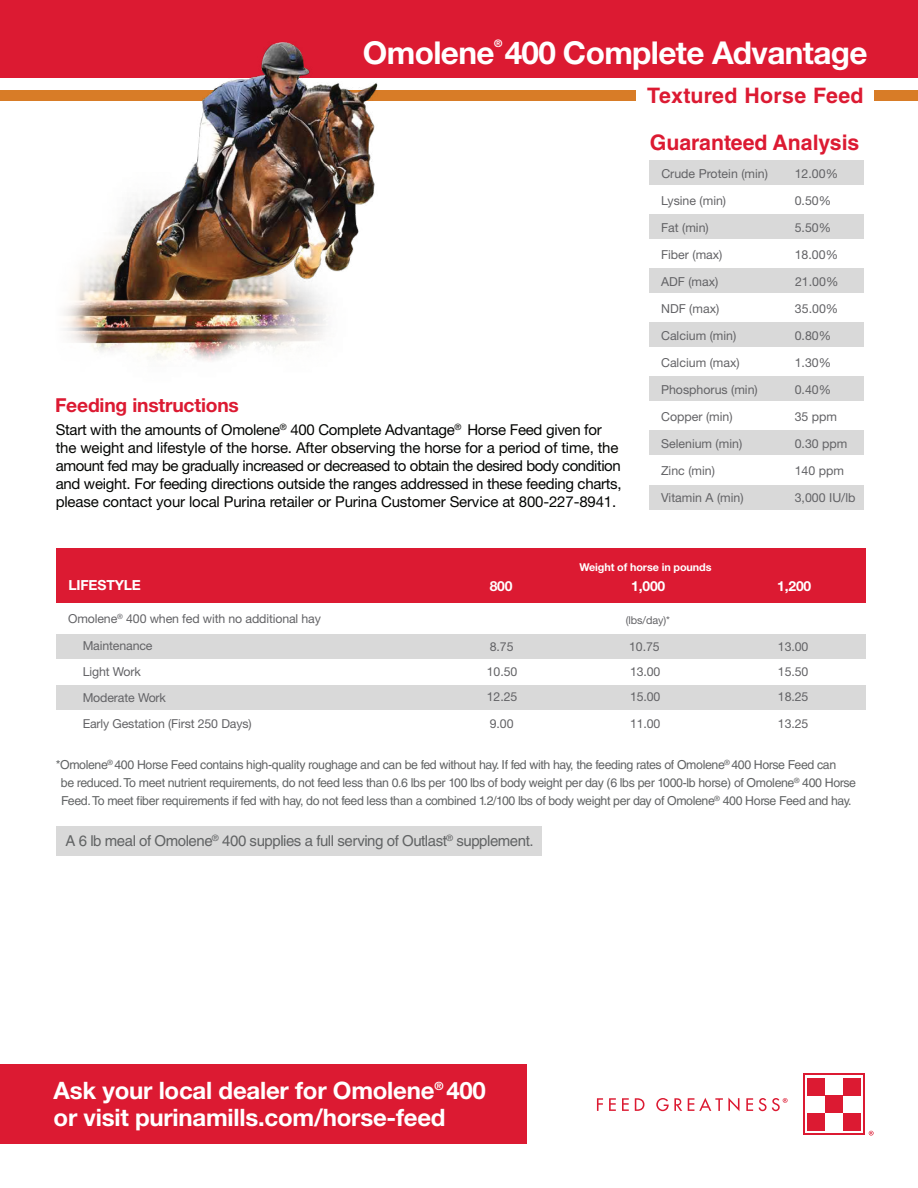
<style>
.page{position:relative;width:918px;height:1188px;background:#fff}
.page>*{position:absolute;margin:0;border:0;box-sizing:border-box;transform-origin:0 0}
.t1{font:700 31.5px "Helvetica Neue LT Std";letter-spacing:-.02em;color:#fff}
.t2{font:700 24px/27px "Helvetica Neue LT Std";letter-spacing:-.01em;color:#fff}
.t3{font:700 21.3px "Helvetica LT Std";color:#dc1a32}
.t4{font:700 21.3px "Helvetica LT Std";letter-spacing:.02em;color:#dc1a32}
.t5{font:700 19.2px "Helvetica Neue LT Std";letter-spacing:-.01em;color:#dc1a32}
.t6{font:15px/18px "Helvetica Neue LT Std";letter-spacing:-.02em;color:#040503}
.t7{font:15px "Helvetica LT Std";letter-spacing:-.03em;color:#626465}
.t8{font:700 13.95px "Helvetica Neue LT Std";letter-spacing:-.01em;color:#fff}
.t9{font:12.3px "Helvetica Neue LT Std";color:#636366}
.t10{font:12.3px "Helvetica LT Std";letter-spacing:-.03em;color:#626465}
.t11{font:700 10.8px "Helvetica Neue LT Std";letter-spacing:-.01em;color:#fff}
.t12{font:10.8px "Helvetica Neue LT Std";letter-spacing:-.01em;color:#636366}
.t13{font:700 10.35px "Helvetica Neue LT Std";color:#fff}
</style>
<div class="page">
<div style="left:0;top:90px;width:635px;height:10px;background:#d87c27"></div>
<div style="left:875px;top:90px;width:43px;height:10px;background:#d87c27"></div>
<div style="left:0;top:1064px;width:526px;height:80px;background:#dc1a32"></div>
<div style="left:0;top:0;width:918px;height:78px;background:#dc1a32"></div>
<div style="left:649px;top:161px;width:214px;height:24px;background:#d9d9d9"></div>
<div style="left:649px;top:215px;width:214px;height:24px;background:#d9d9d9"></div>
<div style="left:649px;top:269px;width:214px;height:24px;background:#d9d9d9"></div>
<div style="left:649px;top:323px;width:214px;height:24px;background:#d9d9d9"></div>
<div style="left:649px;top:377px;width:214px;height:24px;background:#d9d9d9"></div>
<div style="left:649px;top:431px;width:214px;height:24px;background:#d9d9d9"></div>
<div style="left:649px;top:485px;width:214px;height:24px;background:#d9d9d9"></div>
<svg style="left:803px;top:1073px;width:62px;height:62px"></svg>
<div style="left:805px;top:1076px;width:58px;height:57px;background:#fff"></div>
<div style="left:808px;top:1078px;width:17px;height:17px;background:#dc1a32"></div>
<div style="left:843px;top:1113px;width:18px;height:18px;background:#dc1a32"></div>
<div style="left:808px;top:1113px;width:17px;height:18px;background:#dc1a32"></div>
<div style="left:843px;top:1078px;width:18px;height:17px;background:#dc1a32"></div>
<div style="left:825px;top:1095px;width:18px;height:18px;background:#dc1a32"></div>
<svg style="left:869px;top:1131px;width:5px;height:5px"></svg>
<svg style="left:597px;top:1098px;width:142px;height:13px"></svg>
<svg style="left:746px;top:1098px;width:7px;height:13px"></svg>
<svg style="left:759px;top:1098px;width:29px;height:13px"></svg>
<div style="left:57px;top:548px;width:809px;height:54px;background:#dc1a32"></div>
<div style="left:57px;top:634px;width:809px;height:25px;background:#d9d9d9"></div>
<div style="left:57px;top:686px;width:809px;height:24px;background:#d9d9d9"></div>
<img style="left:49px;top:42px;width:413px;height:319px">
<div style="left:56px;top:826px;width:486px;height:30px;background:#d9d9d9"></div>
<p class="t13" style="left:494px;top:37px;width:10px">®</p>
<p class="t1" style="left:363px;top:33px;width:506px">Omolene 400 Complete Advantage</p>
<p class="t5" style="left:55px;top:394px;width:185px">Feeding instructions</p>
<p class="t6" style="left:56px;top:421px;width:567px">Start with the amounts of Omolene<sup>®</sup> 400 Complete Advantage<sup>®</sup> Horse Feed given for the weight and lifestyle of the horse. After observing the horse for a period of time, the amount fed may be gradually increased or decreased to obtain the desired body condition and weight. For feeding directions outside the ranges addressed in these feeding charts, please contact your local Purina retailer or Purina Customer Service at 800-227-8941.</p>
<p class="t4" style="left:647px;top:83px;width:218px">Textured Horse Feed</p>
<p class="t3" style="left:650px;top:130px;width:211px">Guaranteed Analysis</p>
<p class="t9" style="left:661px;top:166px;width:108px">Crude Protein (min)</p>
<p class="t9" style="left:795px;top:166px;width:45px">12.00%</p>
<p class="t9" style="left:661px;top:193px;width:67px">Lysine (min)</p>
<p class="t9" style="left:795px;top:193px;width:38px">0.50%</p>
<p class="t9" style="left:661px;top:220px;width:49px">Fat (min)</p>
<p class="t9" style="left:795px;top:220px;width:38px">5.50%</p>
<p class="t9" style="left:661px;top:247px;width:63px">Fiber (max)</p>
<p class="t9" style="left:795px;top:247px;width:45px">18.00%</p>
<p class="t9" style="left:661px;top:274px;width:59px">ADF (max)</p>
<p class="t9" style="left:795px;top:274px;width:45px">21.00%</p>
<p class="t9" style="left:661px;top:301px;width:60px">NDF (max)</p>
<p class="t9" style="left:795px;top:301px;width:45px">35.00%</p>
<p class="t9" style="left:661px;top:328px;width:77px">Calcium (min)</p>
<p class="t9" style="left:795px;top:328px;width:38px">0.80%</p>
<p class="t9" style="left:661px;top:355px;width:80px">Calcium (max)</p>
<p class="t9" style="left:795px;top:355px;width:38px">1.30%</p>
<p class="t9" style="left:661px;top:382px;width:98px">Phosphorus (min)</p>
<p class="t9" style="left:795px;top:382px;width:38px">0.40%</p>
<p class="t9" style="left:661px;top:409px;width:73px">Copper (min)</p>
<p class="t9" style="left:795px;top:409px;width:44px">35 ppm</p>
<p class="t9" style="left:661px;top:436px;width:83px">Selenium (min)</p>
<p class="t9" style="left:795px;top:436px;width:54px">0.30 ppm</p>
<p class="t9" style="left:661px;top:463px;width:55px">Zinc (min)</p>
<p class="t9" style="left:795px;top:463px;width:51px">140 ppm</p>
<p class="t9" style="left:661px;top:490px;width:84px">Vitamin A (min)</p>
<p class="t9" style="left:795px;top:490px;width:62px">3,000 IU/lb</p>
<p class="t8" style="left:68px;top:577px;width:74px">LIFESTYLE</p>
<p class="t11" style="left:579px;top:560px;width:134px">Weight of horse in pounds</p>
<p class="t8" style="left:490px;top:577px;width:24px">800</p>
<p class="t8" style="left:631px;top:577px;width:36px">1,000</p>
<p class="t8" style="left:777px;top:577px;width:36px">1,200</p>
<p class="t9" style="left:68px;top:612px;width:254px">Omolene<sup>®</sup> 400 when fed with no additional hay</p>
<p class="t12" style="left:626px;top:614px;width:45px">(lbs/day)*</p>
<p class="t9" style="left:83px;top:639px;width:71px">Maintenance</p>
<p class="t9" style="left:83px;top:664px;width:60px">Light Work</p>
<p class="t9" style="left:83px;top:690px;width:85px">Moderate Work</p>
<p class="t9" style="left:83px;top:716px;width:171px">Early Gestation (First 250 Days)</p>
<p class="t9" style="left:490px;top:640px;width:25px">8.75</p>
<p class="t9" style="left:487px;top:664px;width:32px">10.50</p>
<p class="t9" style="left:487px;top:689px;width:32px">12.25</p>
<p class="t9" style="left:490px;top:716px;width:25px">9.00</p>
<p class="t9" style="left:629px;top:640px;width:32px">10.75</p>
<p class="t9" style="left:630px;top:664px;width:32px">13.00</p>
<p class="t9" style="left:630px;top:689px;width:32px">15.00</p>
<p class="t9" style="left:630px;top:716px;width:32px">11.00</p>
<p class="t9" style="left:778px;top:640px;width:32px">13.00</p>
<p class="t9" style="left:778px;top:664px;width:32px">15.50</p>
<p class="t9" style="left:778px;top:689px;width:32px">18.25</p>
<p class="t9" style="left:778px;top:716px;width:32px">13.25</p>
<p class="t10" style="left:56px;top:757px;width:782px">*Omolene<sup>®</sup> 400 Horse Feed contains high-quality roughage and can be fed without hay. If fed with hay, the feeding rates of Omolene<sup>®</sup> 400 Horse Feed can</p>
<p class="t10" style="left:61px;top:775px;width:797px">be reduced. To meet nutrient requirements, do not feed less than 0.6 lbs per 100 lbs of body weight per day (6 lbs per 1000-lb horse) of Omolene<sup>®</sup> 400 Horse</p>
<p class="t10" style="left:61px;top:793px;width:792px">Feed. To meet fiber requirements if fed with hay, do not feed less than a combined 1.2/100 lbs of body weight per day of Omolene<sup>®</sup> 400 Horse Feed and hay.</p>
<p class="t7" style="left:65px;top:832px;width:470px">A 6 lb meal of Omolene<sup>®</sup> 400 supplies a full serving of Outlast<sup>®</sup> supplement.</p>
<p class="t2" style="left:54px;top:1077px;width:434px">Ask your local dealer for Omolene<sup>®</sup> 400 or visit purinamills.com/horse-feed</p>
</div>
